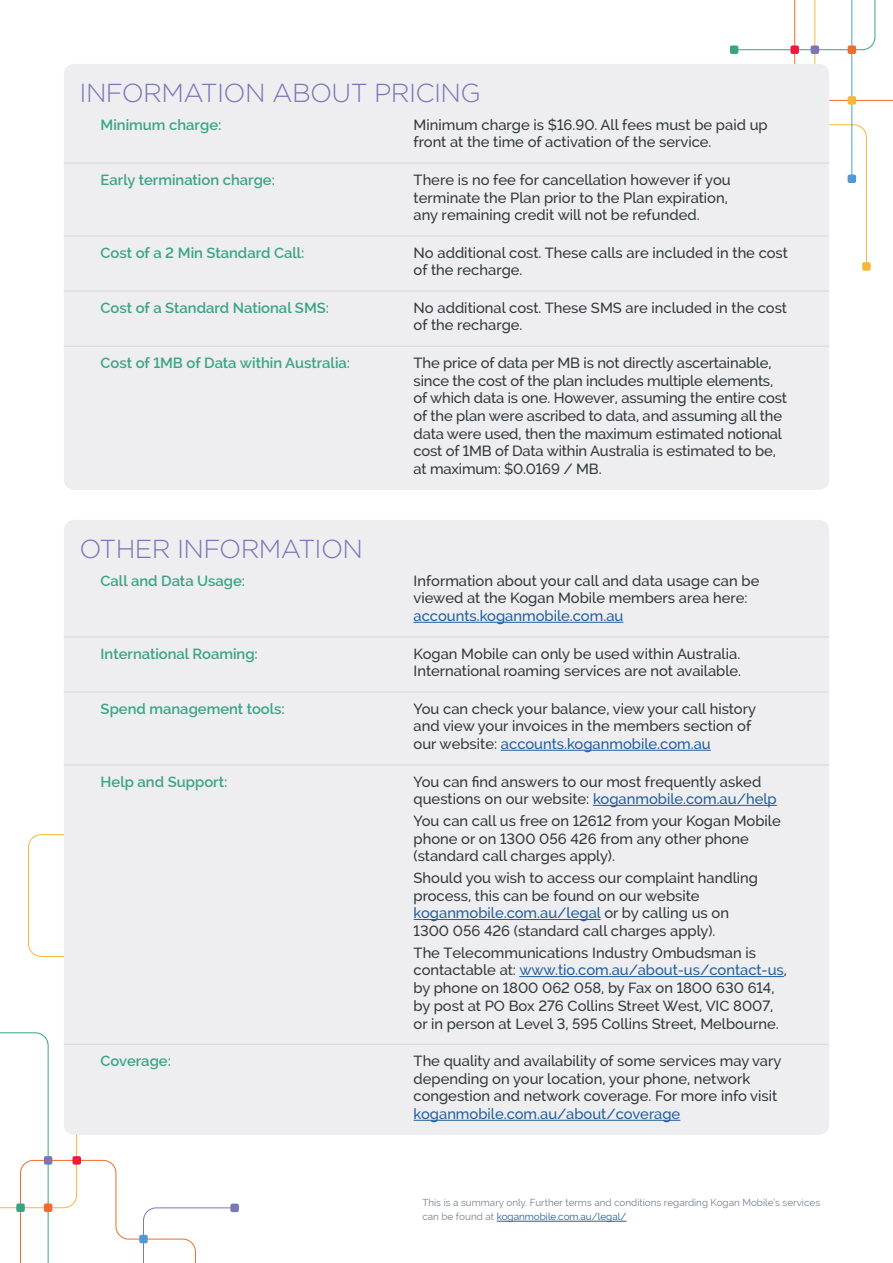
<style>
.page{position:relative;width:893px;height:1263px;background:#fff}
.page>*{position:absolute;margin:0;border:0;box-sizing:border-box;transform-origin:0 0}
.t1{font:300 25.95px "Gotham";letter-spacing:-.025em;color:#7a76b8}
.t2{font:500 14.7px/17.7px "Raleway";color:#2f383f}
.t3{font:600 14.7px "Raleway";color:#39a586}
.t4{font:500 14.7px "Raleway";color:#215e9e}
.t5{font:9.9px/14.9px "Raleway";color:#76808a}
.s1{color:#215e9e}
</style>
<div class="page">
<svg style="left:27px;top:834px;width:37px;height:123px"></svg>
<div style="left:230px;top:1203px;width:9px;height:9px;background:#7b76b7;border-radius:2px"></div>
<svg style="left:0;top:1032px;width:235px;height:231px"></svg>
<div style="left:44px;top:1156px;width:8px;height:8px;background:#7b76b7;border-radius:2px"></div>
<div style="left:44px;top:1203px;width:8px;height:9px;background:#f36a2e;border-radius:2px"></div>
<div style="left:862px;top:262px;width:9px;height:9px;background:#f5b736;border-radius:2px"></div>
<svg style="left:737px;top:0;width:156px;height:267px"></svg>
<div style="left:811px;top:45px;width:8px;height:9px;background:#7b76b7;border-radius:2px"></div>
<div style="left:790px;top:45px;width:9px;height:9px;background:#ed1a3b;border-radius:2px"></div>
<div style="left:730px;top:45px;width:8px;height:9px;background:#38a385;border-radius:2px"></div>
<hr style="left:851px;top:0;width:1px;height:179px;background:#5299d3">
<div style="left:848px;top:96px;width:8px;height:9px;background:#f5b736;border-radius:2px"></div>
<div style="left:848px;top:45px;width:8px;height:9px;background:#f36a2e;border-radius:2px"></div>
<hr style="left:497px;top:1221px;width:129px;height:1px;background:#215e9e">
<div style="left:64px;top:64px;width:765px;height:426px;background:#eeedef;border-radius:11px"></div>
<div style="left:64px;top:520px;width:765px;height:615px;background:#eeedef;border-radius:11px"></div>
<hr style="left:414px;top:622px;width:209px;height:1px;background:#215e9e">
<hr style="left:501px;top:750px;width:210px;height:1px;background:#215e9e">
<hr style="left:593px;top:805px;width:184px;height:1px;background:#215e9e">
<hr style="left:414px;top:919px;width:187px;height:1px;background:#215e9e">
<hr style="left:519px;top:976px;width:265px;height:1px;background:#215e9e">
<hr style="left:414px;top:1120px;width:266px;height:1px;background:#215e9e">
<hr style="left:64px;top:163px;width:765px;height:1px;background:#d5d7d8">
<hr style="left:64px;top:236px;width:765px;height:1px;background:#d5d7d8">
<hr style="left:64px;top:346px;width:765px;height:1px;background:#d5d7d8">
<hr style="left:64px;top:636px;width:765px;height:1px;background:#d5d7d8">
<hr style="left:64px;top:692px;width:765px;height:1px;background:#d5d7d8">
<hr style="left:64px;top:764px;width:765px;height:1px;background:#d5d7d8">
<hr style="left:64px;top:1044px;width:765px;height:1px;background:#d5d7d8">
<hr style="left:64px;top:291px;width:765px;height:1px;background:#d5d7d8">
<h1 class="t1" style="left:80px;top:77px;width:403px">INFORMATION ABOUT PRICING</h1>
<p class="t3" style="left:101px;top:116px;width:122px">Minimum charge:</p>
<p class="t2" style="left:414px;top:116px;width:356px">Minimum charge is $16.90. All fees must be paid up front at the time of activation of the service.</p>
<p class="t3" style="left:101px;top:171px;width:176px">Early termination charge:</p>
<p class="t2" style="left:414px;top:171px;width:319px">There is no fee for cancellation however if you terminate the Plan prior to the Plan expiration, any remaining credit will not be refunded.</p>
<p class="t3" style="left:101px;top:244px;width:205px">Cost of a 2 Min Standard Call:</p>
<p class="t2" style="left:414px;top:244px;width:376px">No additional cost. These calls are included in the cost of the recharge.</p>
<p class="t3" style="left:101px;top:299px;width:230px">Cost of a Standard National SMS:</p>
<p class="t2" style="left:414px;top:299px;width:375px">No additional cost. These SMS are included in the cost of the recharge.</p>
<p class="t3" style="left:101px;top:354px;width:251px">Cost of 1MB of Data within Australia:</p>
<p class="t2" style="left:414px;top:354px;width:375px">The price of data per MB is not directly ascertainable, since the cost of the plan includes multiple elements, of which data is one. However, assuming the entire cost of the plan were ascribed to data, and assuming all the data were used, then the maximum estimated notional cost of 1MB of Data within Australia is estimated to be, at maximum: $0.0169 / MB.</p>
<h1 class="t1" style="left:80px;top:533px;width:285px">OTHER INFORMATION</h1>
<p class="t3" style="left:101px;top:572px;width:146px">Call and Data Usage:</p>
<p class="t2" style="left:414px;top:572px;width:347px">Information about your call and data usage can be viewed at the Kogan Mobile members area here:</p>
<p class="t4" style="left:414px;top:607px;width:211px">accounts.koganmobile.com.au</p>
<p class="t3" style="left:101px;top:645px;width:159px">International Roaming:</p>
<p class="t2" style="left:414px;top:644px;width:329px">Kogan Mobile can only be used within Australia.<br>International roaming services are not available.</p>
<p class="t3" style="left:101px;top:700px;width:186px">Spend management tools:</p>
<p class="t2" style="left:414px;top:700px;width:344px">You can check your balance, view your call history and view your invoices in the members section of our website: <span class="s1">accounts.koganmobile.com.au</span></p>
<p class="t3" style="left:101px;top:773px;width:128px">Help and Support:</p>
<p class="t2" style="left:414px;top:772px;width:365px">You can find answers to our most frequently asked questions on our website: <span class="s1">koganmobile.com.au/help</span></p>
<p class="t2" style="left:414px;top:812px;width:369px">You can call us free on 12612 from your Kogan Mobile phone or on 1300 056 426 from any other phone (standard call charges apply).</p>
<p class="t2" style="left:414px;top:869px;width:346px">Should you wish to access our complaint handling process, this can be found on our website <span class="s1">koganmobile.com.au/legal</span> or by calling us on 1300 056 426 (standard call charges apply).</p>
<p class="t2" style="left:414px;top:944px;width:375px">The Telecommunications Industry Ombudsman is contactable at: <span class="s1">www.tio.com.au/about-us/contact-us</span>, by phone on 1800 062 058, by Fax on 1800 630 614, by post at PO Box 276 Collins Street West, VIC 8007, or in person at Level 3, 595 Collins Street, Melbourne.</p>
<p class="t3" style="left:101px;top:1052px;width:72px">Coverage:</p>
<p class="t2" style="left:414px;top:1052px;width:369px">The quality and availability of some services may vary depending on your location, your phone, network congestion and network coverage. For more info visit</p>
<p class="t4" style="left:414px;top:1105px;width:268px">koganmobile.com.au/about/coverage</p>
<p class="t5" style="left:422px;top:1195px;width:399px">This is a summary only. Further terms and conditions regarding Kogan Mobile’s services can be found at <span class="s1">koganmobile.com.au/legal/</span></p>
</div>
